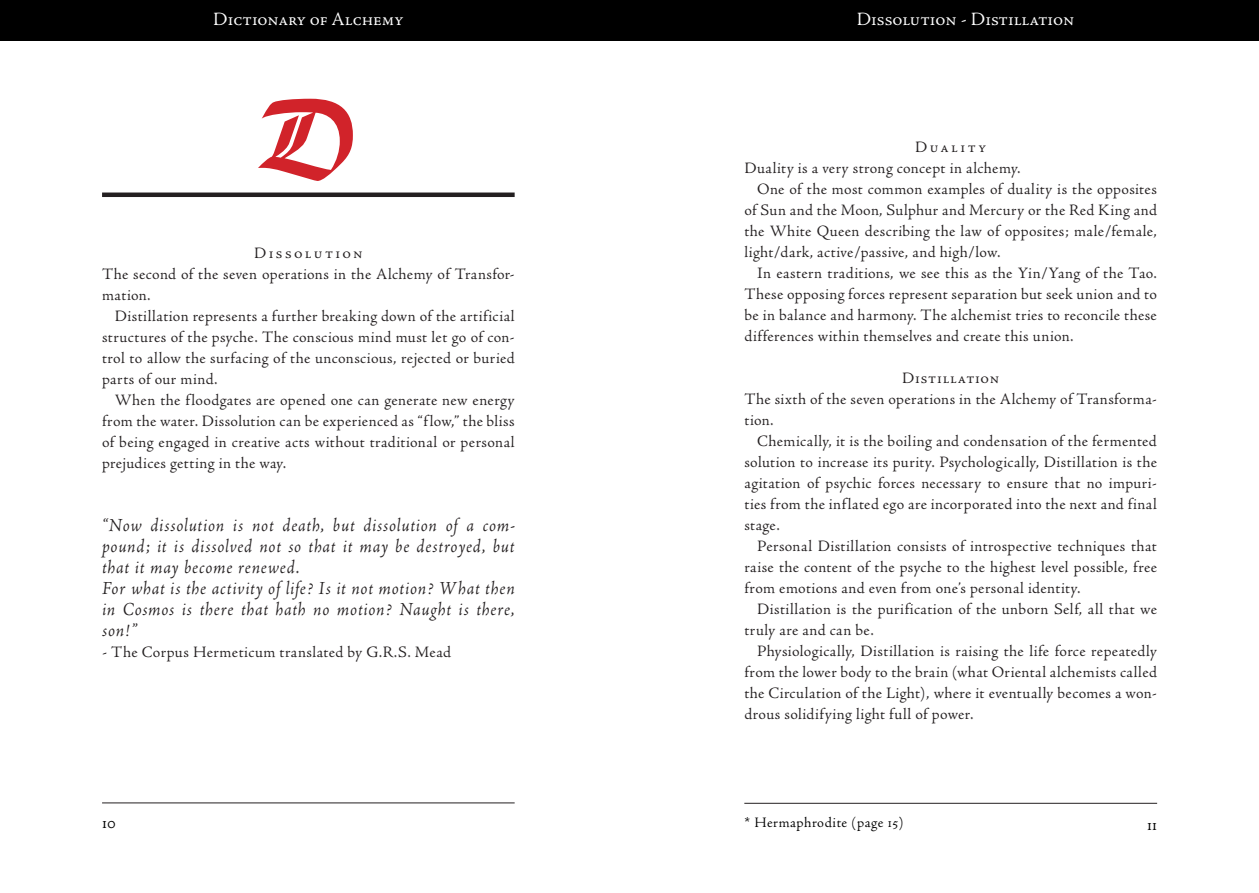
<style>
.page{position:relative;width:1259px;height:893px;background:#fff}
.page>*{position:absolute;margin:0;border:0;box-sizing:border-box;transform-origin:0 0}
.t1{font:121.5px "San Marco";color:#d1232a}
.t2{font:italic 19.5px/21px "Adobe Jenson";letter-spacing:.04em;color:#231f20}
.t3{font:19.5px "Adobe Jenson Regular SC";color:#fff}
.t4{font:18px "Adobe Jenson Regular SC";color:#000}
.t5{font:16.5px/21px "Adobe Jenson";letter-spacing:.025em;color:#231f20;text-align:justify}
.t6{font:16.5px "Adobe Jenson Regular SC";letter-spacing:.05em;color:#231f20}
.t7{font:16.5px "Adobe Jenson Regular SC";letter-spacing:.135em;color:#231f20}
.t8{font:16.5px "Adobe Jenson Regular SC";letter-spacing:.155em;color:#231f20}
.t9{font:15px "Adobe Jenson";letter-spacing:.035em;color:#000}
.s1{font-family:"Adobe Jenson Regular SC"}
</style>
<div class="page">
<hr style="left:102px;top:802px;width:412px;height:1px;background:#231f20">
<div style="left:0;top:0;width:629px;height:40px;background:#000"></div>
<div style="left:629px;top:0;width:630px;height:40px;background:#000"></div>
<hr style="left:102px;top:193px;width:412px;height:4px;background:#231f20">
<hr style="left:744px;top:803px;width:413px;height:1px;background:#231f20">
<p class="t3" style="left:213px;top:9px;width:192px">Dictionary of Alchemy</p>
<p class="t3" style="left:856px;top:9px;width:219px">Dissolution - Distillation</p>
<h1 class="t1" style="left:259px;top:77px;width:101px">D</h1>
<p class="t7" style="left:254px;top:244px;width:110px">Dissolution</p>
<p class="t5" style="left:102px;top:264px;width:414px">The second of the seven operations in the Alchemy of Transfor&shy;mation.</p>
<p class="t5" style="left:102px;top:306px;width:414px;text-indent:13px">Distillation represents a further breaking down of the artificial structures of the psyche. The conscious mind must let go of con&shy;trol to allow the surfacing of the unconscious, rejected or buried parts of our mind.</p>
<p class="t5" style="left:102px;top:390px;width:414px;text-indent:13px">When the floodgates are opened one can generate new energy from the water. Dissolution can be experienced as “flow,” the bliss of being engaged in creative acts without traditional or personal prejudices getting in the way.</p>
<p class="t2" style="left:102px;top:516px;width:414px">“Now dissolution is not death, but dissolution of a com&shy;pound; it is dissolved not so that it may be destroyed, but that it may become renewed.<br>For what is the activity of life? Is it not motion? What then in Cosmos is there that hath no motion? Naught is there, son!”</p>
<p class="t5" style="left:102px;top:642px;width:350px">- The Corpus Hermeticum translated by G.R.S. Mead</p>
<p class="t4" style="left:102px;top:813px;width:15px">10</p>
<p class="t8" style="left:915px;top:139px;width:73px">Duality</p>
<p class="t5" style="left:744px;top:158px;width:278px">Duality is a very strong concept in alchemy.</p>
<p class="t5" style="left:757px;top:179px;width:401px">One of the most common examples of duality is the opposites</p>
<p class="t5" style="left:744px;top:200px;width:414px">of Sun and the Moon, Sulphur and Mercury or the Red King and</p>
<p class="t5" style="left:744px;top:221px;width:414px">the White Queen describing the law of opposites; male/female,</p>
<p class="t5" style="left:744px;top:242px;width:257px">light/dark, active/passive, and high/low.</p>
<p class="t5" style="left:757px;top:263px;width:401px">In eastern traditions, we see this as the Yin/Yang of the Tao.</p>
<p class="t5" style="left:744px;top:284px;width:414px">These opposing forces represent separation but seek union and to</p>
<p class="t5" style="left:744px;top:305px;width:414px">be in balance and harmony. The alchemist tries to reconcile these</p>
<p class="t5" style="left:744px;top:326px;width:331px">differences within themselves and create this union.</p>
<p class="t6" style="left:902px;top:370px;width:98px">Distillation</p>
<p class="t5" style="left:744px;top:389px;width:414px">The sixth of the seven operations in the Alchemy of Transforma&shy;tion.</p>
<p class="t5" style="left:744px;top:431px;width:414px;text-indent:13px">Chemically, it is the boiling and condensation of the fermented solution to increase its purity. Psychologically, Distillation is the agitation of psychic forces necessary to ensure that no impuri&shy;ties from the inflated ego are incorporated into the next and final stage.</p>
<p class="t5" style="left:744px;top:536px;width:414px;text-indent:13px">Personal Distillation consists of introspective techniques that raise the content of the psyche to the highest level possible, free from emotions and even from one’s personal identity.</p>
<p class="t5" style="left:744px;top:599px;width:414px;text-indent:13px">Distillation is the purification of the unborn Self, all that we truly are and can be.</p>
<p class="t5" style="left:744px;top:641px;width:414px;text-indent:13px">Physiologically, Distillation is raising the life force repeatedly from the lower body to the brain (what Oriental alchemists called the Circulation of the Light), where it eventually becomes a won&shy;drous solidifying light full of power.</p>
<p class="t9" style="left:744px;top:815px;width:161px">* Hermaphrodite (page <span class="s1">15</span>)</p>
<p class="t4" style="left:1147px;top:815px;width:11px">11</p>
</div>
